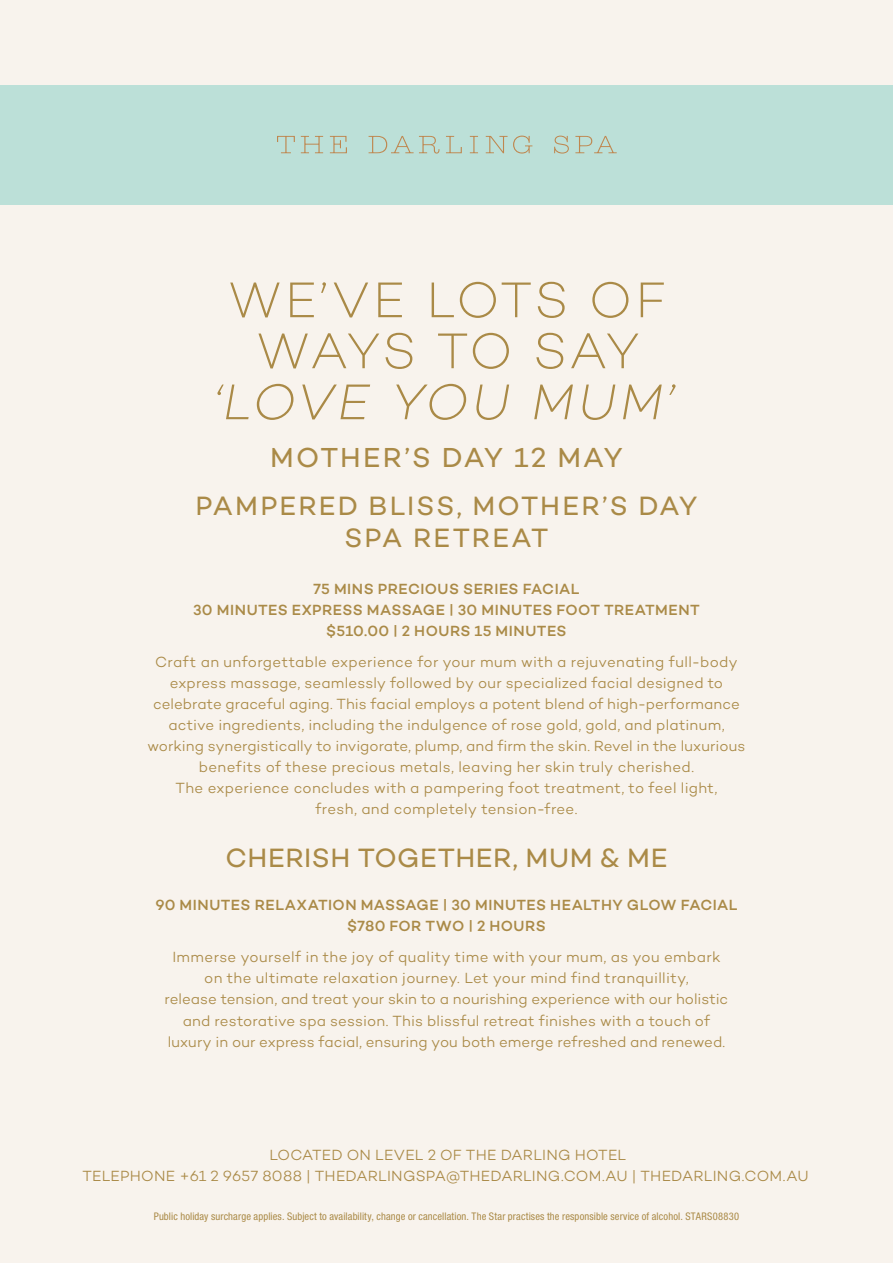
<style>
.page{position:relative;width:893px;height:1263px;background:#f8f3ed}
.page>*{position:absolute;margin:0;border:0;box-sizing:border-box;transform-origin:0 0}
.t1{font:200 51px/51px "Campton";letter-spacing:.025em;color:#aa8a47;text-align:center}
.t2{font:italic 200 51px "Campton";letter-spacing:.06em;color:#aa8a47}
.t3{font:28.05px "Campton";letter-spacing:.07em;color:#aa8a47}
.t4{font:27px/32.4px "Campton";letter-spacing:.075em;color:#aa8a47;text-align:center}
.t5{font:27px "Campton";letter-spacing:.035em;color:#aa8a47}
.t6{font:300 15px/21px "Campton";letter-spacing:.01em;color:#aa8a47;text-align:center}
.t7{font:500 15px/21px "Campton";letter-spacing:.025em;color:#aa8a47;text-align:center}
.t8{font:condensed 10.5px "Helvetica Neue LT Std";letter-spacing:.015em;color:#aa8a47}
</style>
<div class="page">
<div style="left:0;top:85px;width:893px;height:119px;background:#bce0d8"></div>
<svg style="left:277px;top:136px;width:18px;height:17px"></svg>
<svg style="left:301px;top:136px;width:22px;height:17px"></svg>
<svg style="left:330px;top:136px;width:17px;height:17px"></svg>
<svg style="left:554px;top:136px;width:15px;height:18px"></svg>
<svg style="left:575px;top:136px;width:42px;height:17px"></svg>
<svg style="left:369px;top:136px;width:70px;height:18px"></svg>
<svg style="left:446px;top:136px;width:16px;height:17px"></svg>
<svg style="left:470px;top:136px;width:8px;height:17px"></svg>
<svg style="left:486px;top:136px;width:46px;height:18px"></svg>
<h1 class="t1" style="left:228px;top:274px;width:440px">WE’VE LOTS OF<br>WAYS TO SAY</h1>
<h1 class="t2" style="left:213px;top:370px;width:463px">‘LOVE YOU MUM’</h1>
<h2 class="t3" style="left:270px;top:440px;width:354px">MOTHER’S DAY 12 MAY</h2>
<h3 class="t4" style="left:195px;top:489px;width:504px">PAMPERED BLISS, MOTHER’S DAY<br>SPA RETREAT</h3>
<p class="t7" style="left:193px;top:578px;width:508px">75 MINS PRECIOUS SERIES FACIAL<br>30 MINUTES EXPRESS MASSAGE | 30 MINUTES FOOT TREATMENT $510.00 | 2 HOURS 15 MINUTES</p>
<p class="t6" style="left:148px;top:651px;width:599px">Craft an unforgettable experience for your mum with a rejuvenating full-body express massage, seamlessly followed by our specialized facial designed to celebrate graceful aging. This facial employs a potent blend of high-performance active ingredients, including the indulgence of rose gold, gold, and platinum, working synergistically to invigorate, plump, and firm the skin. Revel in the luxurious benefits of these precious metals, leaving her skin truly cherished.<br>The experience concludes with a pampering foot treatment, to feel light,<br>fresh, and completely tension-free.</p>
<h3 class="t5" style="left:225px;top:840px;width:444px">CHERISH TOGETHER, MUM &amp; ME</h3>
<p class="t7" style="left:155px;top:894px;width:584px">90 MINUTES RELAXATION MASSAGE | 30 MINUTES HEALTHY GLOW FACIAL $780 FOR TWO | 2 HOURS</p>
<p class="t6" style="left:165px;top:947px;width:565px">Immerse yourself in the joy of quality time with your mum, as you embark on the ultimate relaxation journey. Let your mind find tranquillity,<br>release tension, and treat your skin to a nourishing experience with our holistic and restorative spa session. This blissful retreat finishes with a touch of luxury in our express facial, ensuring you both emerge refreshed and renewed.</p>
<p class="t6" style="left:83px;top:1144px;width:727px">LOCATED ON LEVEL 2 OF THE DARLING HOTEL<br>TELEPHONE +61 2 9657 8088 | THEDARLINGSPA@THEDARLING.COM.AU | THEDARLING.COM.AU</p>
<p class="t8" style="left:154px;top:1210px;width:587px">Public holiday surcharge applies. Subject to availability, change or cancellation. The Star practises the responsible service of alcohol. STARS08830</p>
</div>
